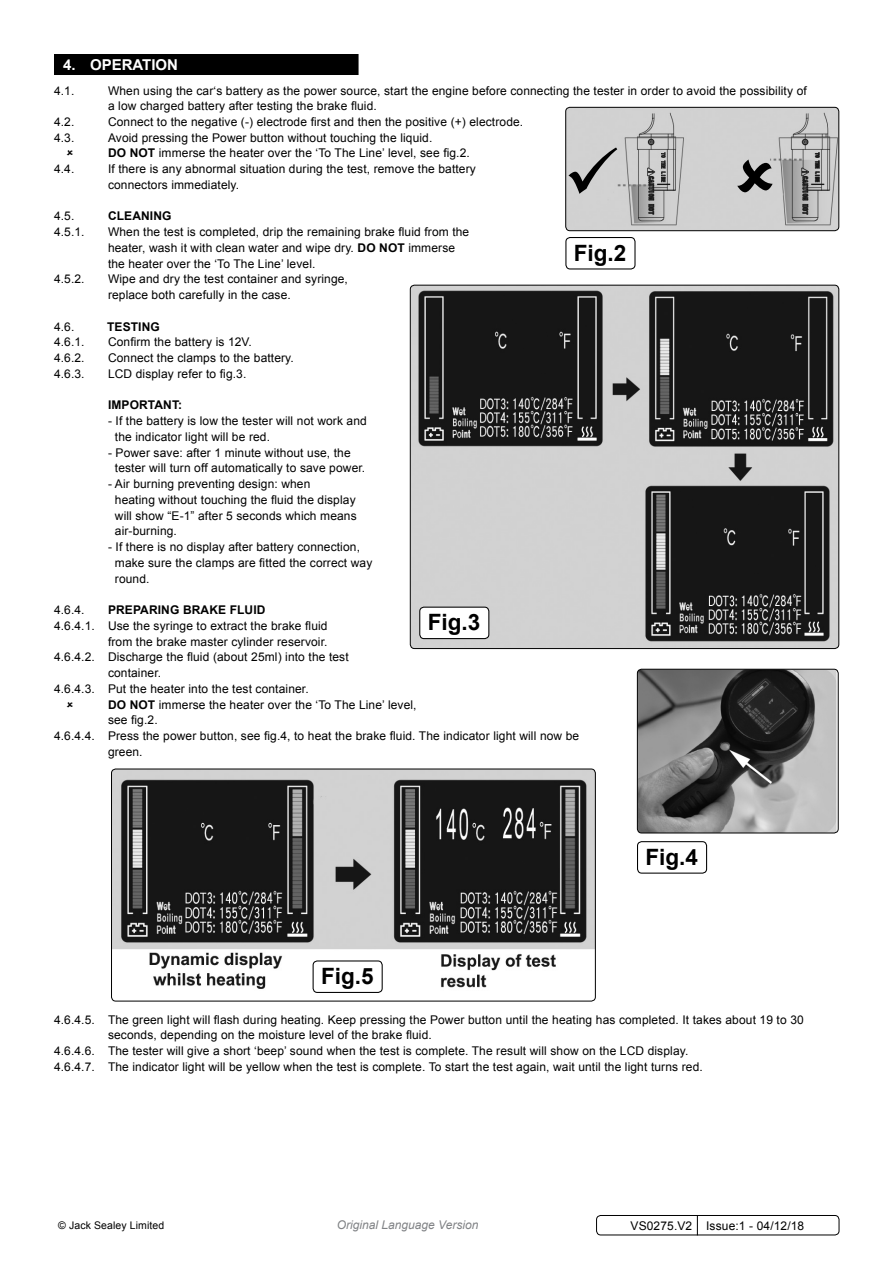
<style>
.page{position:relative;width:893px;height:1263px;background:#fff}
.page>*{position:absolute;margin:0;border:0;box-sizing:border-box;transform-origin:0 0}
.t1{font:700 22.5px "Arial";color:#000}
.t2{font:700 15px "Arial";color:#fff}
.t3{font:12px/15.8px "Arial";letter-spacing:.01em;color:#000}
.t4{font:700 12px "Arial";letter-spacing:.01em;color:#000}
.t5{font:italic 12px "Arial";color:#808285}
.t6{font:10.5px "Arial";letter-spacing:.01em;color:#000}
.s1{font-weight:700}
</style>
<div class="page">
<div style="left:54px;top:54px;width:305px;height:21px;background:#000"></div>
<img style="left:567px;top:107px;width:272px;height:124px">
<div style="left:565px;top:107px;width:274px;height:124px;border:1px solid #000;border-radius:4px"></div>
<img style="left:637px;top:669px;width:199px;height:164px">
<div style="left:637px;top:669px;width:202px;height:164px;border:1px solid #000;border-radius:4px"></div>
<img style="left:411px;top:285px;width:428px;height:363px">
<div style="left:410px;top:285px;width:429px;height:364px;border:1px solid #000;border-radius:4px"></div>
<div style="left:565px;top:237px;width:70px;height:32px;border:1px solid #000;border-radius:4px"></div>
<div style="left:420px;top:607px;width:69px;height:32px;background:#fff;border-radius:4px"></div>
<div style="left:419px;top:607px;width:70px;height:32px;border:1px solid #000;border-radius:4px"></div>
<div style="left:637px;top:841px;width:70px;height:33px;border:1px solid #000;border-radius:4px"></div>
<img style="left:112px;top:769px;width:483px;height:224px">
<div style="left:111px;top:769px;width:485px;height:232px;border:1px solid #000;border-radius:4px"></div>
<div style="left:313px;top:961px;width:69px;height:31px;background:#fff;border-radius:4px"></div>
<div style="left:313px;top:960px;width:70px;height:33px;border:1px solid #000;border-radius:4px"></div>
<div style="left:596px;top:1215px;width:243px;height:20px;border:1px solid #000;border-radius:4px"></div>
<svg style="left:697px;top:1215px;width:1px;height:20px"></svg>
<svg style="left:737px;top:159px;width:36px;height:33px"></svg>
<div style="left:568px;top:147px;width:49px;height:47px;background:#d1d1d1"></div>
<p class="t2" style="left:63px;top:54px;width:114px">4. OPERATION</p>
<p class="t3" style="left:54px;top:83px;width:22px">4.1.</p>
<p class="t3" style="left:108px;top:83px;width:700px">When using the car‘s battery as the power source, start the engine before connecting the tester in order to avoid the possibility of a low charged battery after testing the brake fluid.</p>
<p class="t3" style="left:54px;top:114px;width:22px">4.2.</p>
<p class="t3" style="left:108px;top:114px;width:417px">Connect to the negative (-) electrode first and then the positive (+) electrode.</p>
<p class="t3" style="left:54px;top:130px;width:22px">4.3.</p>
<p class="t3" style="left:108px;top:130px;width:363px">Avoid pressing the Power button without touching the liquid.<br><span class="s1">DO NOT</span> immerse the heater over the ‘To The Line’ level, see fig.2.</p>
<p class="t3" style="left:54px;top:161px;width:37px">4.4. I</p>
<p class="t3" style="left:108px;top:161px;width:369px">f there is any abnormal situation during the test, remove the battery connectors immediately.</p>
<p class="t3" style="left:54px;top:209px;width:22px">4.5.</p>
<p class="t4" style="left:108px;top:208px;width:18px">CLEA</p>
<p class="t4" style="left:141px;top:208px;width:32px">NING</p>
<p class="t3" style="left:54px;top:224px;width:32px">4.5.1.</p>
<p class="t3" style="left:108px;top:224px;width:363px">When the test is completed, drip the remaining brake fluid from the heater, wash it with clean water and wipe dry. <span class="s1">DO NOT</span> immerse the heater over the ‘To The Line’ level.</p>
<p class="t3" style="left:54px;top:271px;width:32px">4.5.2.</p>
<p class="t3" style="left:108px;top:271px;width:241px">Wipe and dry the test container and syringe, replace both carefully in the case.</p>
<p class="t3" style="left:54px;top:319px;width:22px">4.6.</p>
<p class="t4" style="left:107px;top:318px;width:54px">TESTING</p>
<p class="t3" style="left:54px;top:334px;width:32px">4.6.1.</p>
<p class="t3" style="left:108px;top:334px;width:145px">Confirm the battery is 12V.</p>
<p class="t3" style="left:54px;top:350px;width:32px">4.6.2.</p>
<p class="t3" style="left:108px;top:350px;width:187px">Connect the clamps to the battery.</p>
<p class="t3" style="left:54px;top:366px;width:32px">4.6.3.</p>
<p class="t3" style="left:108px;top:366px;width:140px">LCD display refer to fig.3.</p>
<p class="t4" style="left:108px;top:397px;width:76px">IMPORTANT:</p>
<p class="t3" style="left:115px;top:413px;width:253px;text-indent:-7px">- If the battery is low the tester will not work and the indicator light will be red.</p>
<p class="t3" style="left:115px;top:445px;width:252px;text-indent:-7px">- Power save: after 1 minute without use, the tester will turn off automatically to save power.</p>
<p class="t3" style="left:115px;top:476px;width:243px;text-indent:-7px">- Air burning preventing design: when<br>heating without touching the fluid the display will show “E-1” after 5 seconds which means air-burning.</p>
<p class="t3" style="left:115px;top:539px;width:259px;text-indent:-7px">- If there is no display after battery connection, make sure the clamps are fitted the correct way round.</p>
<p class="t3" style="left:54px;top:602px;width:32px">4.6.4.</p>
<p class="t4" style="left:108px;top:602px;width:85px">PREPARING BRAKE</p>
<p class="t4" style="left:230px;top:602px;width:8px">FLUID</p>
<p class="t3" style="left:54px;top:618px;width:275px">4.6.4.1. Use the syringe to extract the brake fluid</p>
<p class="t3" style="left:108px;top:634px;width:221px">from the brake master cylinder reservoir.</p>
<p class="t3" style="left:54px;top:649px;width:296px">4.6.4.2. Discharge the fluid (about 25ml) into the test</p>
<p class="t3" style="left:108px;top:665px;width:55px">container.</p>
<p class="t3" style="left:54px;top:681px;width:256px">4.6.4.3. Put the heater into the test container.</p>
<p class="t3" style="left:108px;top:697px;width:310px"><span class="s1">DO NOT</span> immerse the heater over the ‘To The Line’ level,</p>
<p class="t3" style="left:108px;top:712px;width:51px">see fig.2.</p>
<p class="t3" style="left:54px;top:728px;width:527px">4.6.4.4. Press the power button, see fig.4, to heat the brake fluid. The indicator light will now be</p>
<p class="t3" style="left:108px;top:744px;width:36px">green.</p>
<h1 class="t1" style="left:574px;top:238px;width:54px">FIG.2</h1>
<h1 class="t1" style="left:428px;top:607px;width:54px">FIG.3</h1>
<h1 class="t1" style="left:321px;top:961px;width:54px">FIG.5</h1>
<h1 class="t1" style="left:645px;top:842px;width:54px">FIG.4</h1>
<p class="t3" style="left:54px;top:1012px;width:751px">4.6.4.5. The green light will flash during heating. Keep pressing the Power button until the heating has completed. It takes about 19 to 30</p>
<p class="t3" style="left:108px;top:1027px;width:325px">seconds, depending on the moisture level of the brake fluid.</p>
<p class="t3" style="left:54px;top:1043px;width:636px">4.6.4.6. The tester will give a short ‘beep’ sound when the test is complete. The result will show on the LCD display.</p>
<p class="t3" style="left:54px;top:1059px;width:650px">4.6.4.7. The indicator light will be yellow when the test is complete. To start the test again, wait until the light turns red.</p>
<p class="t6" style="left:58px;top:1218px;width:108px">© Jack Sealey Limited</p>
<p class="t5" style="left:337px;top:1216px;width:143px">Original Language Version</p>
<p class="t3" style="left:631px;top:1218px;width:175px">vS0275.V2 Issue:1 - 04/12/18</p>
</div>
